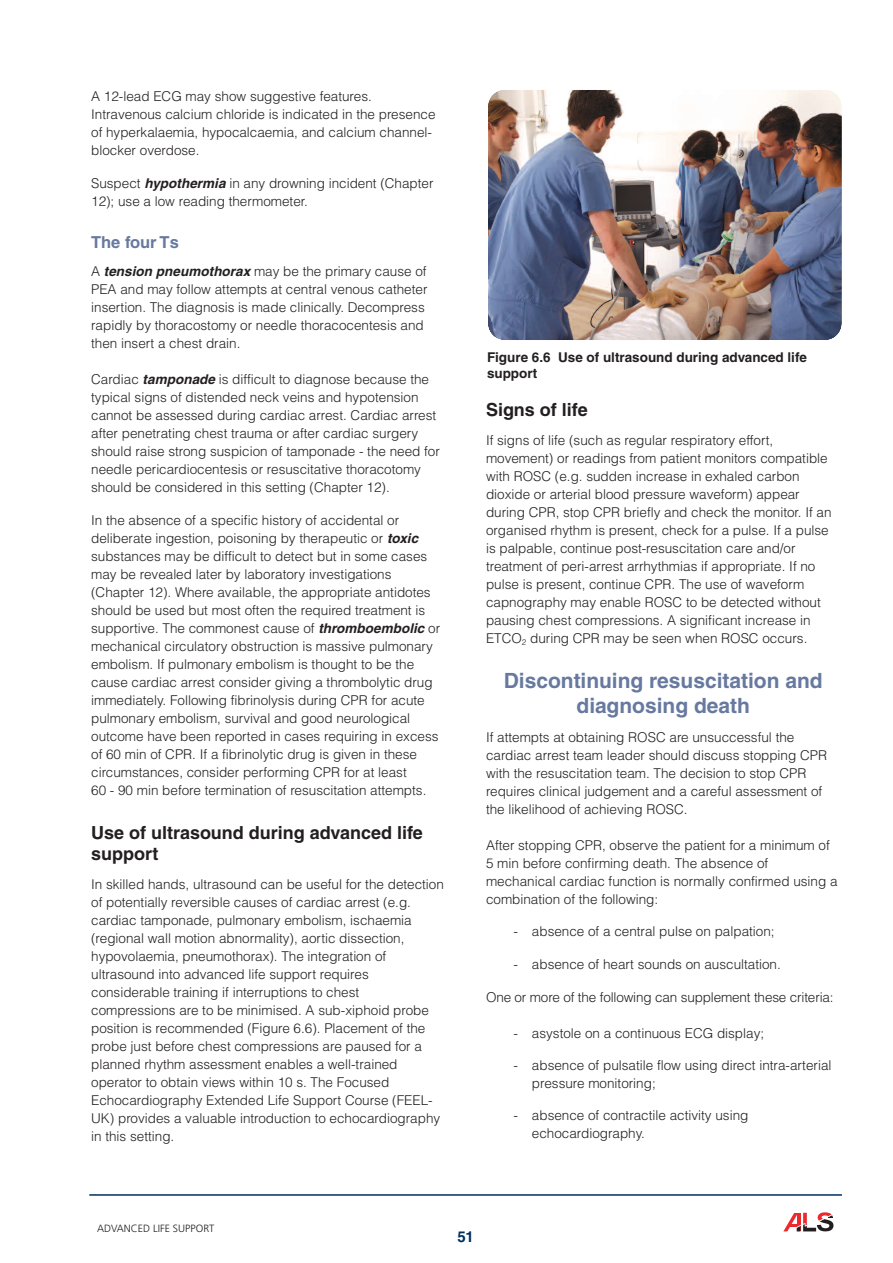
<style>
.page{position:relative;width:893px;height:1263px;background:#fff}
.page>*{position:absolute;margin:0;border:0;box-sizing:border-box;transform-origin:0 0}
.t1{font:700 21px/25.2px "Helvetica";color:#67799f;text-align:center}
.t2{font:700 18px/21.6px "Helvetica";color:#231f20}
.t3{font:700 16.5px "Helvetica";color:#67799f}
.t4{font:700 15px "Helvetica";color:#002e5e}
.t5{font:300 13.5px/18px "Helvetica";color:#231f20}
.t6{font:700 13.5px/16.2px "Helvetica";color:#231f20}
.t7{font:300 10.5px "Frutiger";color:#231f20}
.s1{font-weight:700;font-style:italic}
.s2{font-style:italic}
</style>
<div class="page">
<svg style="left:783px;top:1212px;width:50px;height:19px"></svg>
<hr style="left:89px;top:1194px;width:753px;height:2px;background:#002e5e">
<img style="left:488px;top:89px;width:354px;height:251px;border-radius:17px">
<p class="t5" style="left:91px;top:87px;width:346px">A 12-lead ECG may show suggestive features.<br>Intravenous calcium chloride is indicated in the presence of hyperkalaemia, hypocalcaemia, and calcium channel&shy;blocker overdose.</p>
<p class="t5" style="left:91px;top:174px;width:344px">Suspect <span class="s1">hypothermia</span> in any drowning incident (Chapter<br>12); use a low reading thermometer.</p>
<p class="t3" style="left:91px;top:236px;width:89px">The four Ts</p>
<p class="t5" style="left:91px;top:262px;width:338px">A <span class="s1">tension pneumothorax</span> may be the primary cause of PEA and may follow attempts at central venous catheter insertion. The diagnosis is made clinically. Decompress rapidly by thoracostomy or needle thoracocentesis and then insert a chest drain.</p>
<p class="t5" style="left:91px;top:370px;width:350px">Cardiac <span class="s1">tamponade</span> is difficult to diagnose because the typical signs of distended neck veins and hypotension cannot be assessed during cardiac arrest. Cardiac arrest after penetrating chest trauma or after cardiac surgery should raise strong suspicion of tamponade - the need for needle pericardiocentesis or resuscitative thoracotomy should be considered in this setting (Chapter 12).</p>
<p class="t5" style="left:91px;top:511px;width:351px">In the absence of a specific history of accidental or deliberate ingestion, poisoning by therapeutic or <span class="s1">toxic </span>substances may be difficult to detect but in some cases may be revealed later by laboratory investigations (Chapter 12). Where available, the appropriate antidotes should be used but most often the required treatment is supportive. The commonest cause of <span class="s1">thromboembolic</span> or mechanical circulatory obstruction is massive pulmonary embolism. If pulmonary embolism is thought to be the cause cardiac arrest consider giving a thrombolytic drug immediately. Following fibrinolysis during CPR for acute pulmonary embolism, survival and good neurological outcome have been reported in cases requiring in excess of 60 min of CPR. If a fibrinolytic drug is given in these circumstances, consider performing CPR for at least<br>60 - 90 min before termination of resuscitation attempts.</p>
<h2 class="t2" style="left:91px;top:823px;width:333px">Use of ultrasound during advanced life support</h2>
<p class="t5" style="left:91px;top:875px;width:354px">In skilled hands, ultrasound can be useful for the detection of potentially reversible causes of cardiac arrest (e.g. cardiac tamponade, pulmonary embolism, ischaemia (regional wall motion abnormality), aortic dissection, hypovolaemia, pneumothorax). The integration of ultrasound into advanced life support requires considerable training if interruptions to chest compressions are to be minimised. A sub-xiphoid probe position is recommended (Figure 6.6). Placement of the probe just before chest compressions are paused for a planned rhythm assessment enables a well-trained operator to obtain views within 10 s. The Focused Echocardiography Extended Life Support Course (FEEL-UK) provides a valuable introduction to echocardiography in this setting.</p>
<p class="t6" style="left:487px;top:350px;width:321px">Figure 6.6 Use of ultrasound during advanced life support</p>
<h2 class="t2" style="left:486px;top:401px;width:103px">Signs of life</h2>
<p class="t5" style="left:486px;top:431px;width:347px">If signs of life (such as regular respiratory effort, movement) or readings from patient monitors compatible with ROSC (e.g. sudden increase in exhaled carbon dioxide or arterial blood pressure waveform) appear during CPR, stop CPR briefly and check the monitor. If an organised rhythm is present, check for a pulse. If a pulse is palpable, continue post-resuscitation care and/or treatment of peri-arrest arrhythmias if appropriate. If no pulse is present, continue CPR. The use of waveform capnography may enable ROSC to be detected without pausing chest compressions. A significant increase in ETCO<sub>2</sub> during CPR may be seen when ROSC occurs.</p>
<h1 class="t1" style="left:504px;top:670px;width:320px">Discontinuing resuscitation and diagnosing death</h1>
<p class="t5" style="left:486px;top:728px;width:343px">If attempts at obtaining ROSC are unsuccessful the cardiac arrest team leader should discuss stopping CPR with the resuscitation team. The decision to stop CPR requires clinical judgement and a careful assessment of the likelihood of achieving ROSC.</p>
<p class="t5" style="left:486px;top:836px;width:353px">After stopping CPR, observe the patient for a minimum of 5 min before confirming death. The absence of mechanical cardiac function is normally confirmed using a combination of the following:</p>
<p class="t5" style="left:513px;top:923px;width:263px"><span class="s2">-</span> absence of a central pulse on palpation;</p>
<p class="t5" style="left:513px;top:955px;width:270px"><span class="s2">-</span> absence of heart sounds on auscultation.</p>
<p class="t5" style="left:486px;top:988px;width:349px">One or more of the following can supplement these criteria:</p>
<p class="t5" style="left:513px;top:1024px;width:253px"><span class="s2">-</span> asystole on a continuous ECG display;</p>
<p class="t5" style="left:532px;top:1056px;width:301px;line-height:17.5px;text-indent:-19px"><span class="s2">-</span> absence of pulsatile flow using direct intra-arterial pressure monitoring;</p>
<p class="t5" style="left:532px;top:1107px;width:218px;line-height:17.5px;text-indent:-19px"><span class="s2">-</span> absence of contractile activity using echocardiography.</p>
<p class="t7" style="left:97px;top:1224px;width:119px">ADVANCED LIFE SUPPORT</p>
<p class="t4" style="left:457px;top:1231px;width:18px">51</p>
</div>
